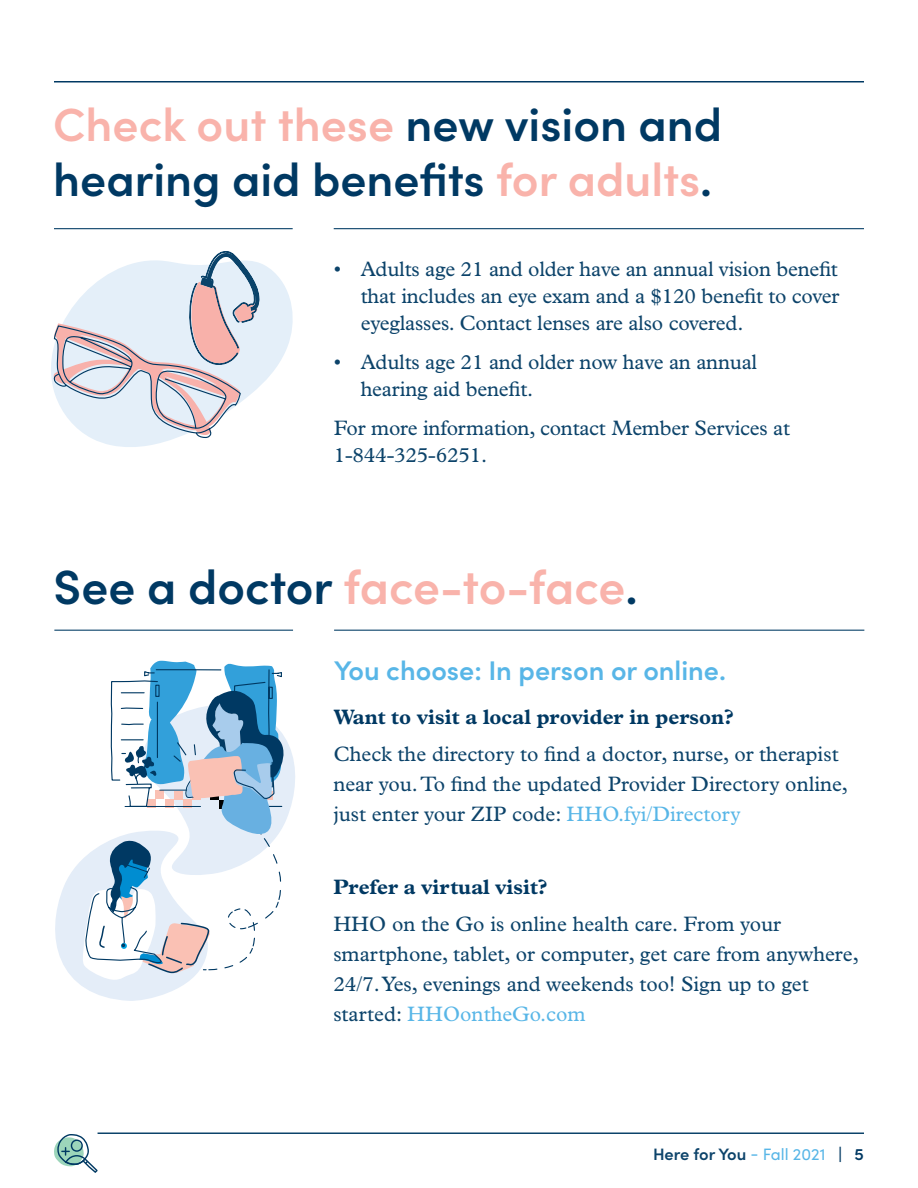
<style>
.page{position:relative;width:918px;height:1188px;background:#fff}
.page>*{position:absolute;margin:0;border:0;box-sizing:border-box;transform-origin:0 0}
.t1{font:600 48px "Sofia Pro";color:#f9b3ab}
.t2{font:600 46.5px/55.8px "Sofia Pro";color:#003963}
.t3{font:600 27px "Sofia Pro";color:#58b6e7}
.t4{font:21px/30px "Plantin MT Pro";color:#0c436a}
.t5{font:700 21px "Plantin MT Pro";color:#003963}
.t6{font:600 16.5px "Sofia Pro";letter-spacing:-.005em;color:#0c436a}
.s1{color:#f9b3ab}
.s2{color:#003963}
.s3{color:#58b6e7}
.s4{font-weight:400;color:#58b6e7}
.s5{font-weight:900;color:#003963}
</style>
<div class="page">
<hr style="left:98px;top:1132px;width:766px;height:2px;background:#0c436a">
<hr style="left:54px;top:81px;width:810px;height:1px;background:#003963">
<svg style="left:54px;top:1134px;width:44px;height:39px"></svg>
<hr style="left:54px;top:228px;width:239px;height:1px;background:#0c436a">
<hr style="left:334px;top:228px;width:530px;height:1px;background:#0c436a">
<svg style="left:51px;top:264px;width:242px;height:183px"></svg>
<svg style="left:53px;top:251px;width:210px;height:188px"></svg>
<svg style="left:55px;top:661px;width:240px;height:340px"></svg>
<hr style="left:54px;top:630px;width:239px;height:1px;background:#0c436a">
<hr style="left:334px;top:630px;width:530px;height:1px;background:#0c436a">
<h2 class="t2" style="left:53px;top:93px;width:671px"><span class="s1">Check out these</span> new vision and hearing aid benefits <span class="s1">for adults</span>.</h2>
<p class="t4" style="left:361px;top:255px;width:480px;line-height:27px;text-align:justify;text-indent:-27px">• Adults age 21 and older have an annual vision benefit that includes an eye exam and a $120 benefit to cover eyeglasses. Contact lenses are also covered.</p>
<p class="t4" style="left:361px;top:348px;width:398px;line-height:27px;text-indent:-27px">• Adults age 21 and older now have an annual hearing aid benefit.</p>
<p class="t4" style="left:334px;top:414px;width:458px;line-height:27px">For more information, contact Member Services at<br>1-844-325-6251.</p>
<h1 class="t1" style="left:54px;top:551px;width:586px"><span class="s2">See a doctor</span> face-to-face<span class="s2">.</span></h1>
<p class="t3" style="left:334px;top:650px;width:393px">You choose: In person or online.</p>
<p class="t5" style="left:333px;top:704px;width:402px">Want to visit a local provider in person?</p>
<p class="t4" style="left:333px;top:739px;width:516px">Check the directory to find a doctor, nurse, or therapist near you. To find the updated Provider Directory online, just enter your ZIP code: <span class="s3">HHO.fyi/Directory</span></p>
<p class="t5" style="left:333px;top:875px;width:216px">Prefer a virtual visit?</p>
<p class="t4" style="left:333px;top:909px;width:527px">HHO on the Go is online health care. From your smartphone, tablet, or computer, get care from anywhere, 24/7. Yes, evenings and weekends too! Sign up to get started: <span class="s3">HHOontheGo.com</span></p>
<p class="t6" style="left:653px;top:1142px;width:212px">Here for You <span class="s4">- Fall 2021</span> <span class="s5">|</span> <span class="s2">5</span></p>
</div>
